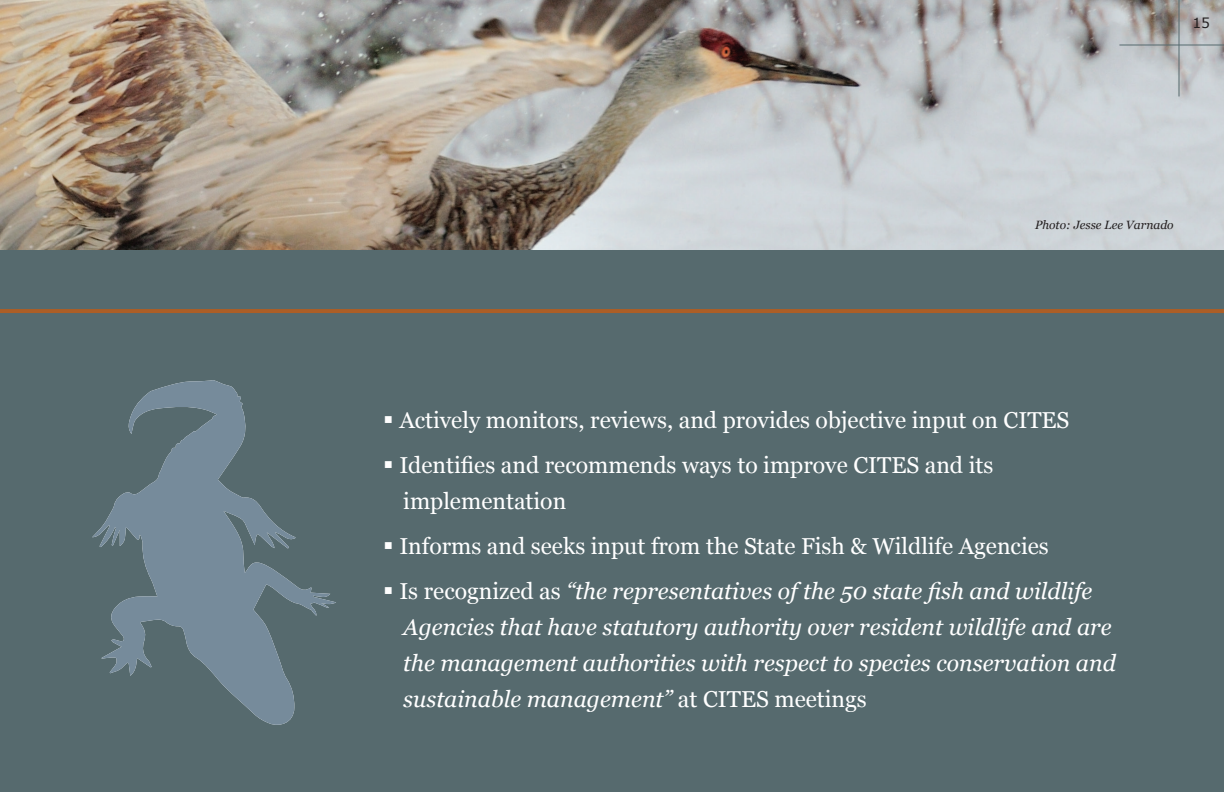
<style>
.page{position:relative;width:1224px;height:792px;background:#566a6e}
.page>*{position:absolute;margin:0;border:0;box-sizing:border-box;transform-origin:0 0}
.t1{font:italic 23px/36px "Georgia";color:#fff}
.t2{font:23px/36px "Georgia";color:#fff}
.t3{font:14px "Verdana";color:#231f20}
.t4{font:italic 12px "Georgia";color:#231f20}
.s1{font-style:normal}
</style>
<div class="page">
<img style="left:0;top:0;width:1224px;height:249px">
<svg style="left:92px;top:380px;width:244px;height:345px"></svg>
<hr style="left:0;top:309px;width:1224px;height:4px;background:#ac5e26">
<hr style="left:1179px;top:0;width:1px;height:96px;background:#566a6e">
<hr style="left:1119px;top:44px;width:105px;height:2px;background:#566a6e">
<p class="t3" style="left:1192px;top:14px;width:19px">15</p>
<p class="t4" style="left:1035px;top:218px;width:140px">Photo: Jesse Lee Varnado</p>
<p class="t2" style="left:383px;top:402px;width:688px">▪ Actively monitors, reviews, and provides objective input on CITES</p>
<p class="t2" style="left:403px;top:447px;width:592px;text-indent:-20px">▪ Identifies and recommends ways to improve CITES and its implementation</p>
<p class="t2" style="left:383px;top:528px;width:667px">▪ Informs and seeks input from the State Fish &amp; Wildlife Agencies</p>
<p class="t1" style="left:403px;top:573px;width:714px;text-indent:-20px">▪ <span class="s1">Is recognized as</span> “the representatives of the 50 state fish and wildlife Agencies that have statutory authority over resident wildlife and are the management authorities with respect to species conservation and sustainable management” <span class="s1">at CITES meetings</span></p>
</div>
